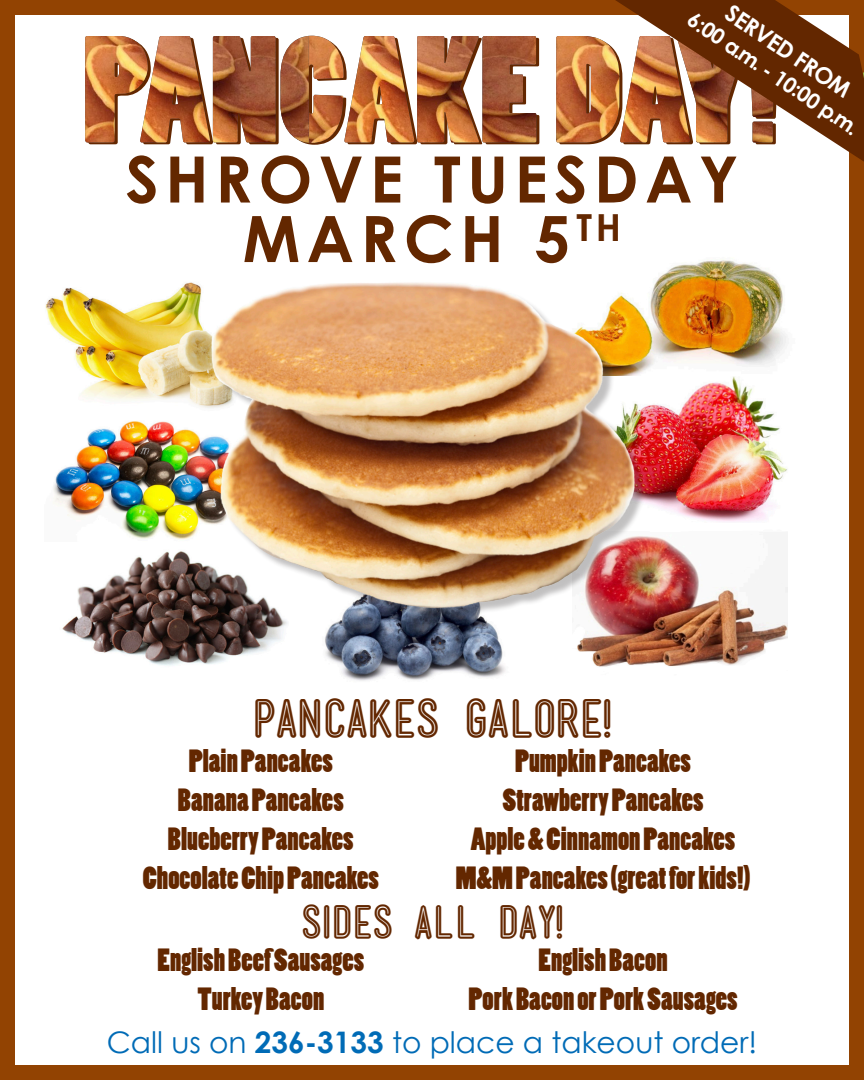
<style>
.page{position:relative;width:864px;height:1080px;background:#fff}
.page>*{position:absolute;margin:0;border:0;box-sizing:border-box;transform-origin:0 0}
.t1{font:700 64.05px "Century Gothic";letter-spacing:.1em;color:#632700}
.t2{font:49.65px "Mensch Bold Inline";color:#632700}
.t3{font:43.05px "Mensch Bold Inline";color:#632700}
.t4{font:30px "Poplar Std";color:#632700}
.t5{font:29.7px "Century Gothic";color:#006bb6}
.t6{font:700 22.95px "Century Gothic";color:#fff}
.t7{font:700 21.3px "Century Gothic";color:#fff}
.s1{font-weight:700}
</style>
<div class="page">
<img style="left:0;top:0;width:864px;height:1080px">
<svg style="left:615px;top:0;width:249px;height:162px"></svg>
<p class="t6" style="left:736px;top:-2px;width:147px;rotate:34deg">SERVED FROM</p>
<p class="t7" style="left:697px;top:6px;width:203px;rotate:34deg">6:00 a.m. - 10:00 p.m.</p>
<p class="t1" style="left:126px;top:139px;width:614px">SHROVE TUESDAY</p>
<p class="t1" style="left:243px;top:199px;width:380px">MARCH 5<sup>TH</sup></p>
<p class="t2" style="left:253px;top:696px;width:359px">PANCAKES GALORE!</p>
<p class="t4" style="left:189px;top:744px;width:146px">Plain Pancakes</p>
<p class="t4" style="left:178px;top:783px;width:167px">Banana Pancakes</p>
<p class="t4" style="left:168px;top:822px;width:187px">Blueberry Pancakes</p>
<p class="t4" style="left:143px;top:861px;width:238px">Chocolate Chip Pancakes</p>
<p class="t4" style="left:515px;top:744px;width:178px">Pumpkin Pancakes</p>
<p class="t4" style="left:503px;top:783px;width:203px">Strawberry Pancakes</p>
<p class="t4" style="left:471px;top:822px;width:266px">Apple &amp; Cinnamon Pancakes</p>
<p class="t4" style="left:456px;top:861px;width:296px">M&amp;M Pancakes (great for kids!)</p>
<p class="t3" style="left:301px;top:902px;width:263px">SIDES all day!</p>
<p class="t4" style="left:158px;top:944px;width:208px">English Beef Sausages</p>
<p class="t4" style="left:197px;top:983px;width:128px">Turkey Bacon</p>
<p class="t4" style="left:539px;top:944px;width:130px">English Bacon</p>
<p class="t4" style="left:469px;top:983px;width:271px">Pork Bacon or Pork Sausages</p>
<p class="t5" style="left:107px;top:1024px;width:652px">Call us on <span class="s1">236-3133</span> to place a takeout order!</p>
</div>
